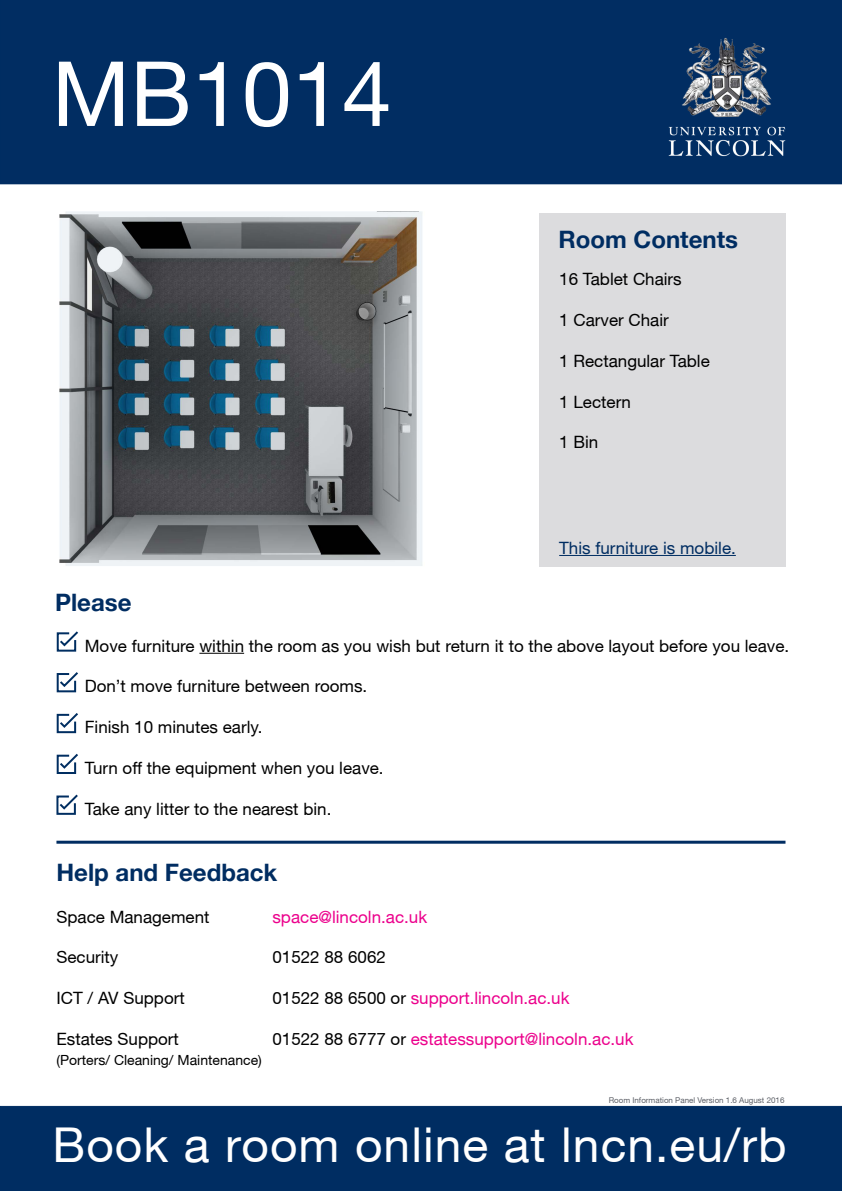
<style>
.page{position:relative;width:842px;height:1191px;background:#fff}
.page>*{position:absolute;margin:0;border:0;box-sizing:border-box;transform-origin:0 0}
.t1{font:90px "Helvetica Neue";color:#fff}
.t2{font:48px "Helvetica Neue";letter-spacing:.02em;color:#fff}
.t3{font:700 24px "Helvetica Neue";color:#002d62}
.t4{font:17px "Helvetica Neue";color:#000}
.t5{font:17px "Helvetica Neue";color:#ec008c}
.t6{font:17px "Helvetica Neue";color:#002d62}
.t7{font:14px "Helvetica Neue";color:#000}
.t8{font:8px "Helvetica Neue";color:#5e6168}
.s1{color:#000}
</style>
<div class="page">
<div style="left:539px;top:213px;width:246px;height:353px;background:#dcdcde"></div>
<div style="left:0;top:0;width:842px;height:184px;background:#012d62"></div>
<div style="left:0;top:1106px;width:842px;height:85px;background:#002d62"></div>
<img style="left:660px;top:29px;width:134px;height:135px">
<hr style="left:56px;top:840px;width:729px;height:3px;background:#002d62">
<hr style="left:199px;top:653px;width:45px;height:1px;background:#000">
<svg style="left:56px;top:631px;width:22px;height:21px"></svg>
<svg style="left:56px;top:672px;width:22px;height:21px"></svg>
<svg style="left:56px;top:713px;width:22px;height:21px"></svg>
<svg style="left:56px;top:753px;width:22px;height:21px"></svg>
<svg style="left:56px;top:794px;width:22px;height:21px"></svg>
<hr style="left:559px;top:555px;width:177px;height:1px;background:#002d62">
<img style="left:59px;top:211px;width:363px;height:355px">
<h1 class="t1" style="left:52px;top:40px;width:342px">MB1014</h1>
<h3 class="t3" style="left:55px;top:587px;width:78px">Please</h3>
<h3 class="t3" style="left:558px;top:225px;width:181px">Room Contents</h3>
<p class="t4" style="left:559px;top:269px;width:124px">16 Tablet Chairs</p>
<p class="t4" style="left:559px;top:310px;width:111px">1 Carver Chair</p>
<p class="t4" style="left:559px;top:350px;width:152px">1 Rectangular Table</p>
<p class="t4" style="left:559px;top:391px;width:73px">1 Lectern</p>
<p class="t4" style="left:559px;top:432px;width:41px">1 Bin</p>
<p class="t6" style="left:559px;top:537px;width:178px">This furniture is mobile.</p>
<p class="t4" style="left:85px;top:635px;width:706px">Move furniture within the room as you wish but return it to the above layout before you leave.</p>
<p class="t4" style="left:85px;top:676px;width:284px">Don’t move furniture between rooms.</p>
<p class="t4" style="left:85px;top:717px;width:179px">Finish 10 minutes early.</p>
<p class="t4" style="left:85px;top:758px;width:300px">Turn off the equipment when you leave.</p>
<p class="t4" style="left:85px;top:798px;width:248px">Take any litter to the nearest bin.</p>
<h3 class="t3" style="left:56px;top:857px;width:222px">Help and Feedback</h3>
<p class="t4" style="left:56px;top:906px;width:155px">Space Management</p>
<p class="t5" style="left:272px;top:906px;width:156px">space@lincoln.ac.uk</p>
<p class="t4" style="left:56px;top:947px;width:64px">Security</p>
<p class="t4" style="left:272px;top:947px;width:115px">01522 88 6062</p>
<p class="t4" style="left:56px;top:988px;width:130px">ICT / AV Support</p>
<p class="t5" style="left:272px;top:988px;width:299px"><span class="s1">01522 88 6500 or</span> support.lincoln.ac.uk</p>
<p class="t4" style="left:56px;top:1028px;width:124px">Estates Support</p>
<p class="t5" style="left:272px;top:1028px;width:362px"><span class="s1">01522 88 6777 or</span> estatessupport@lincoln.ac.uk</p>
<p class="t7" style="left:56px;top:1052px;width:207px">(Porters/ Cleaning/ Maintenance)</p>
<p class="t8" style="left:609px;top:1095px;width:177px">Room Information Panel Version 1.6 August 2016</p>
<h2 class="t2" style="left:52px;top:1116px;width:736px">Book a room online at lncn.eu/rb</h2>
</div>
